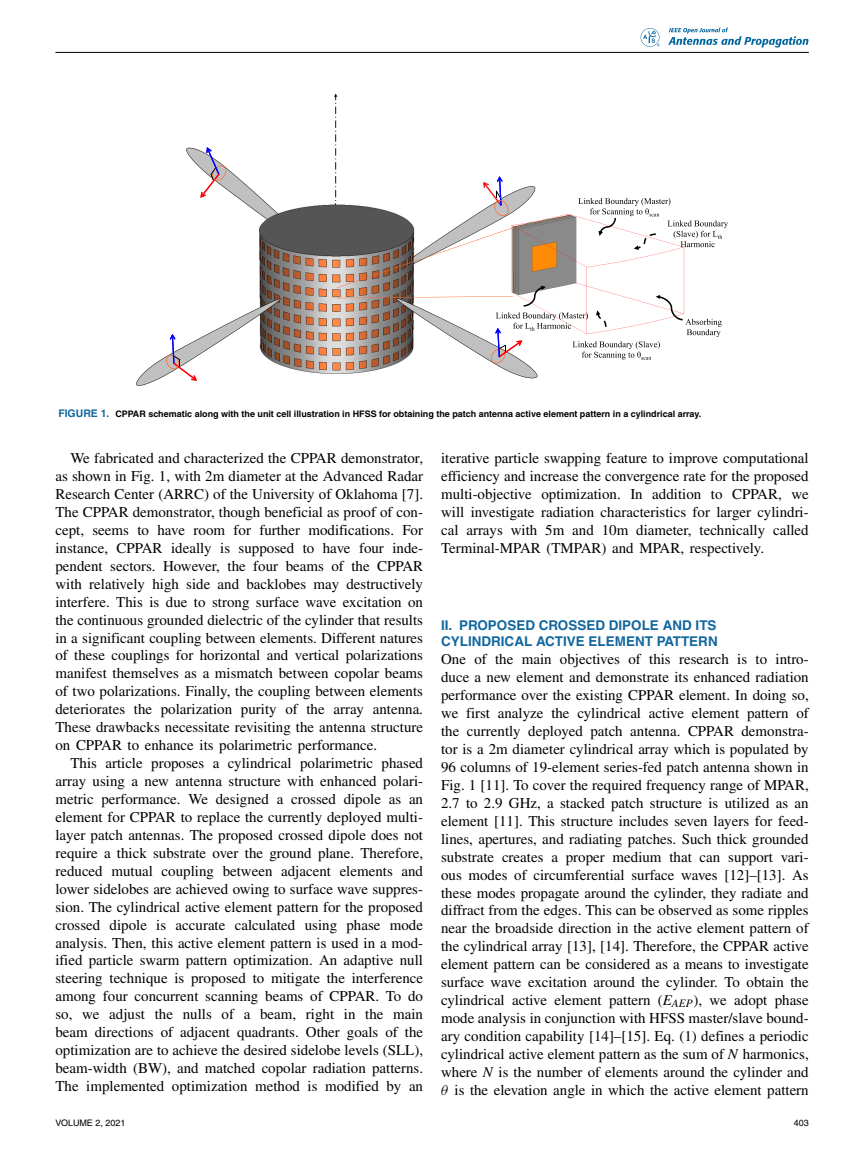
<style>
.page{position:relative;width:864px;height:1172px;background:#fff}
.page>*{position:absolute;margin:0;border:0;box-sizing:border-box;transform-origin:0 0}
.t1{font:15px/18px "Times LT Std";color:#000;text-align:justify}
.t2{font:700 13.5px/16.5px "Helvetica";color:#12679e}
.t3{font:700 9px "Helvetica";color:#000}
.t4{font:9px "Helvetica";color:#000}
.s1{font-size:10.5px;color:#12679e}
.s2{font-style:italic}
.s3{font-family:"RMTMI"}
</style>
<div class="page">
<svg style="left:668px;top:27px;width:140px;height:21px"></svg>
<svg style="left:640px;top:28px;width:19px;height:19px"></svg>
<hr style="left:55px;top:52px;width:753px;height:1px;background:#000">
<svg style="left:186px;top:147px;width:80px;height:58px"></svg>
<img style="left:247px;top:202px;width:87px;height:172px">
<svg style="left:136px;top:296px;width:146px;height:90px"></svg>
<svg style="left:334px;top:93px;width:393px;height:286px"></svg>
<p class="t3" style="left:58px;top:410px;width:644px"><span class="s1">FIGURE 1.</span> CPPAR schematic along with the unit cell illustration in HFSS for obtaining the patch antenna active element pattern in a cylindrical array.</p>
<p class="t1" style="left:55px;top:450px;width:369px;text-indent:15px">We fabricated and characterized the CPPAR demonstrator, as shown in Fig. 1, with 2m diameter at the Advanced Radar Research Center (ARRC) of the University of Oklahoma [7].<br>The CPPAR demonstrator, though beneficial as proof of con&shy;cept, seems to have room for further modifications. For instance, CPPAR ideally is supposed to have four inde&shy;pendent sectors. However, the four beams of the CPPAR with relatively high side and backlobes may destructively interfere. This is due to strong surface wave excitation on the continuous grounded dielectric of the cylinder that results in a significant coupling between elements. Different natures of these couplings for horizontal and vertical polarizations manifest themselves as a mismatch between copolar beams of two polarizations. Finally, the coupling between elements deteriorates the polarization purity of the array antenna.<br>These drawbacks necessitate revisiting the antenna structure on CPPAR to enhance its polarimetric performance.</p>
<p class="t1" style="left:55px;top:755px;width:369px;text-indent:15px">This article proposes a cylindrical polarimetric phased array using a new antenna structure with enhanced polari&shy;metric performance. We designed a crossed dipole as an element for CPPAR to replace the currently deployed multi&shy;layer patch antennas. The proposed crossed dipole does not require a thick substrate over the ground plane. Therefore, reduced mutual coupling between adjacent elements and lower sidelobes are achieved owing to surface wave suppres&shy;sion. The cylindrical active element pattern for the proposed crossed dipole is accurate calculated using phase mode analysis. Then, this active element pattern is used in a mod&shy;ified particle swarm pattern optimization. An adaptive null steering technique is proposed to mitigate the interference among four concurrent scanning beams of CPPAR. To do so, we adjust the nulls of a beam, right in the main beam directions of adjacent quadrants. Other goals of the optimization are to achieve the desired sidelobe levels (SLL), beam-width (BW), and matched copolar radiation patterns.<br>The implemented optimization method is modified by an</p>
<p class="t1" style="left:441px;top:450px;width:369px">iterative particle swapping feature to improve computational efficiency and increase the convergence rate for the proposed multi-objective optimization. In addition to CPPAR, we will investigate radiation characteristics for larger cylindri&shy;cal arrays with 5m and 10m diameter, technically called Terminal-MPAR (TMPAR) and MPAR, respectively.</p>
<p class="t2" style="left:441px;top:618px;width:278px">II. PROPOSED CROSSED DIPOLE AND ITS<br>CYLINDRICAL ACTIVE ELEMENT PATTERN</p>
<p class="t1" style="left:441px;top:651px;width:369px">One of the main objectives of this research is to intro&shy;duce a new element and demonstrate its enhanced radiation performance over the existing CPPAR element. In doing so, we first analyze the cylindrical active element pattern of the currently deployed patch antenna. CPPAR demonstra&shy;tor is a 2m diameter cylindrical array which is populated by 96 columns of 19-element series-fed patch antenna shown in Fig. 1 [11]. To cover the required frequency range of MPAR, 2.7 to 2.9 GHz, a stacked patch structure is utilized as an element [11]. This structure includes seven layers for feed&shy;lines, apertures, and radiating patches. Such thick grounded substrate creates a proper medium that can support vari&shy;ous modes of circumferential surface waves [12]–[13]. As these modes propagate around the cylinder, they radiate and diffract from the edges. This can be observed as some ripples near the broadside direction in the active element pattern of the cylindrical array [13], [14]. Therefore, the CPPAR active element pattern can be considered as a means to investigate surface wave excitation around the cylinder. To obtain the cylindrical active element pattern (<span class="s2">E</span><sub>AEP</sub>), we adopt phase mode analysis in conjunction with HFSS master/slave bound&shy;ary condition capability [14]–[15]. Eq. (1) defines a periodic cylindrical active element pattern as the sum of <span class="s2">N</span> harmonics, where <span class="s2">N</span> is the number of elements around the cylinder and <span class="s3">θ</span> is the elevation angle in which the active element pattern</p>
<p class="t4" style="left:55px;top:1119px;width:71px">VOLUME 2, 2021</p>
<p class="t4" style="left:793px;top:1119px;width:16px">403</p>
</div>
